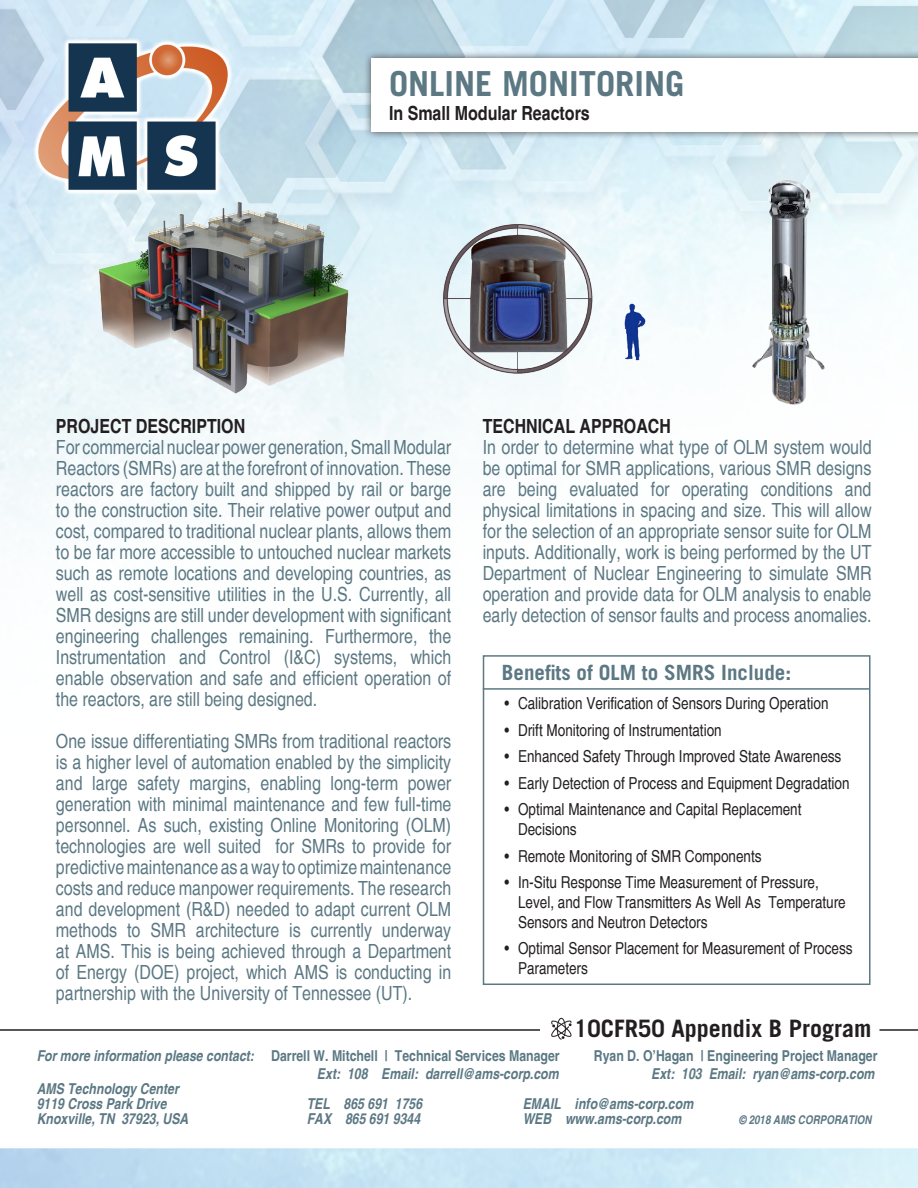
<style>
.page{position:relative;width:918px;height:1188px;background:#fff}
.page>*{position:absolute;margin:0;border:0;box-sizing:border-box;transform-origin:0 0}
.t1{font:700 34.5px "Trade Gothic LT Std";color:#5b7883}
.t2{font:700 24px "Trade Gothic LT Std";color:#231f20}
.t3{font:700 21px "Trade Gothic LT Std";color:#5b7883}
.t4{font:condensed 19.5px/21px "Helvetica";color:#5b7883;text-align:justify}
.t5{font:700 condensed 19.5px "Helvetica";color:#231f20}
.t6{font:condensed 16.5px/19.8px "Helvetica";color:#231f20}
.t7{font:italic 700 condensed 15px/15px "Helvetica";color:#5b7883}
.t8{font:700 condensed 15px "Helvetica";color:#5b7883}
.t9{font:italic 700 condensed 12px "Helvetica";color:#5b7883}
.s1{font-style:italic}
</style>
<div class="page">
<img style="left:0;top:0;width:918px;height:1188px">
<img style="left:18px;top:27px;width:229px;height:178px">
<hr style="left:0;top:1029px;width:540px;height:2px;background:#231f20">
<hr style="left:879px;top:1029px;width:39px;height:2px;background:#231f20">
<div style="left:363px;top:50px;width:555px;height:90px;background:#231f20;opacity:.75"></div>
<div style="left:372px;top:58px;width:546px;height:74px;background:#fff"></div>
<svg style="left:550px;top:1018px;width:22px;height:22px"></svg>
<hr style="left:483px;top:688px;width:386px;height:2px;background:#5b7883">
<div style="left:483px;top:655px;width:388px;height:330px;border:2px solid #5b7883"></div>
<img style="left:84px;top:192px;width:276px;height:208px">
<img style="left:430px;top:214px;width:226px;height:172px">
<img style="left:745px;top:171px;width:87px;height:237px">
<h1 class="t1" style="left:389px;top:63px;width:297px">ONLINE MONITORING</h1>
<p class="t5" style="left:389px;top:101px;width:202px">In Small Modular Reactors</p>
<p class="t5" style="left:56px;top:414px;width:191px">PROJECT DESCRIPTION</p>
<p class="t4" style="left:56px;top:437px;width:397px">For commercial nuclear power generation, Small Modular Reactors (SMRs) are at the forefront of innovation. These reactors are factory built and shipped by rail or barge to the construction site. Their relative power output and cost, compared to traditional nuclear plants, allows them to be far more accessible to untouched nuclear markets such as remote locations and developing countries, as well as cost-sensitive utilities in the U.S. Currently, all SMR designs are still under development with significant engineering challenges remaining. Furthermore, the Instrumentation and Control (I&amp;C) systems, which enable observation and safe and efficient operation of the reactors, are still being designed.</p>
<p class="t4" style="left:56px;top:731px;width:397px">One issue differentiating SMRs from traditional reactors is a higher level of automation enabled by the simplicity and large safety margins, enabling long-term power generation with minimal maintenance and few full-time personnel. As such, existing Online Monitoring (OLM) technologies are well suited for SMRs to provide for predictive maintenance as a way to optimize maintenance costs and reduce manpower requirements. The research and development (R&amp;D) needed to adapt current OLM methods to SMR architecture is currently underway at AMS. This is being achieved through a Department of Energy (DOE) project, which AMS is conducting in partnership with the University of Tennessee (UT).</p>
<p class="t5" style="left:483px;top:414px;width:190px">TECHNICAL APPROACH</p>
<p class="t4" style="left:483px;top:437px;width:390px">In order to determine what type of OLM system would be optimal for SMR applications, various SMR designs are being evaluated for operating conditions and physical limitations in spacing and size. This will allow for the selection of an appropriate sensor suite for OLM inputs. Additionally, work is being performed by the UT Department of Nuclear Engineering to simulate SMR operation and provide data for OLM analysis to enable early detection of sensor faults and process anomalies.</p>
<p class="t3" style="left:502px;top:660px;width:291px">Benefits of OLM to SMRS Include:</p>
<p class="t6" style="left:505px;top:693px;width:326px">• Calibration Verification of Sensors During Operation</p>
<p class="t6" style="left:505px;top:720px;width:219px">• Drift Monitoring of Instrumentation</p>
<p class="t6" style="left:505px;top:747px;width:338px">• Enhanced Safety Through Improved State Awareness</p>
<p class="t6" style="left:505px;top:773px;width:347px">• Early Detection of Process and Equipment Degradation</p>
<p class="t6" style="left:518px;top:800px;width:285px;text-indent:-13px">• Optimal Maintenance and Capital Replacement<br>Decisions</p>
<p class="t6" style="left:505px;top:846px;width:259px">• Remote Monitoring of SMR Components</p>
<p class="t6" style="left:518px;top:873px;width:329px;text-indent:-13px">• In-Situ Response Time Measurement of Pressure,<br>Level, and Flow Transmitters As Well As Temperature<br>Sensors and Neutron Detectors</p>
<p class="t6" style="left:518px;top:939px;width:336px;text-indent:-13px">• Optimal Sensor Placement for Measurement of Process<br>Parameters</p>
<p class="t2" style="left:574px;top:1013px;width:299px">10CFR50 Appendix B Program</p>
<p class="t8" style="left:37px;top:1046px;width:524px"><span class="s1">For more information please contact:</span> Darrell W. Mitchell | Technical Services Manager</p>
<p class="t8" style="left:594px;top:1046px;width:285px">Ryan D. O’Hagan | Engineering Project Manager</p>
<p class="t7" style="left:317px;top:1066px;width:243px">Ext: 108 Email: darrell@ams-corp.com</p>
<p class="t7" style="left:651px;top:1066px;width:225px">Ext: 103 Email: ryan@ams-corp.com</p>
<p class="t7" style="left:37px;top:1081px;width:144px">AMS Technology Center<br>9119 Cross Park Drive</p>
<p class="t7" style="left:307px;top:1096px;width:117px">TEL 865 691 1756</p>
<p class="t7" style="left:523px;top:1096px;width:172px">EMAIL info@ams-corp.com</p>
<p class="t7" style="left:37px;top:1111px;width:153px">Knoxville, TN 37923, USA</p>
<p class="t7" style="left:307px;top:1111px;width:115px">FAX 865 691 9344</p>
<p class="t7" style="left:523px;top:1111px;width:160px">WEB www.ams-corp.com</p>
<p class="t9" style="left:739px;top:1112px;width:135px">© 2018 AMS CORPORATION</p>
</div>
